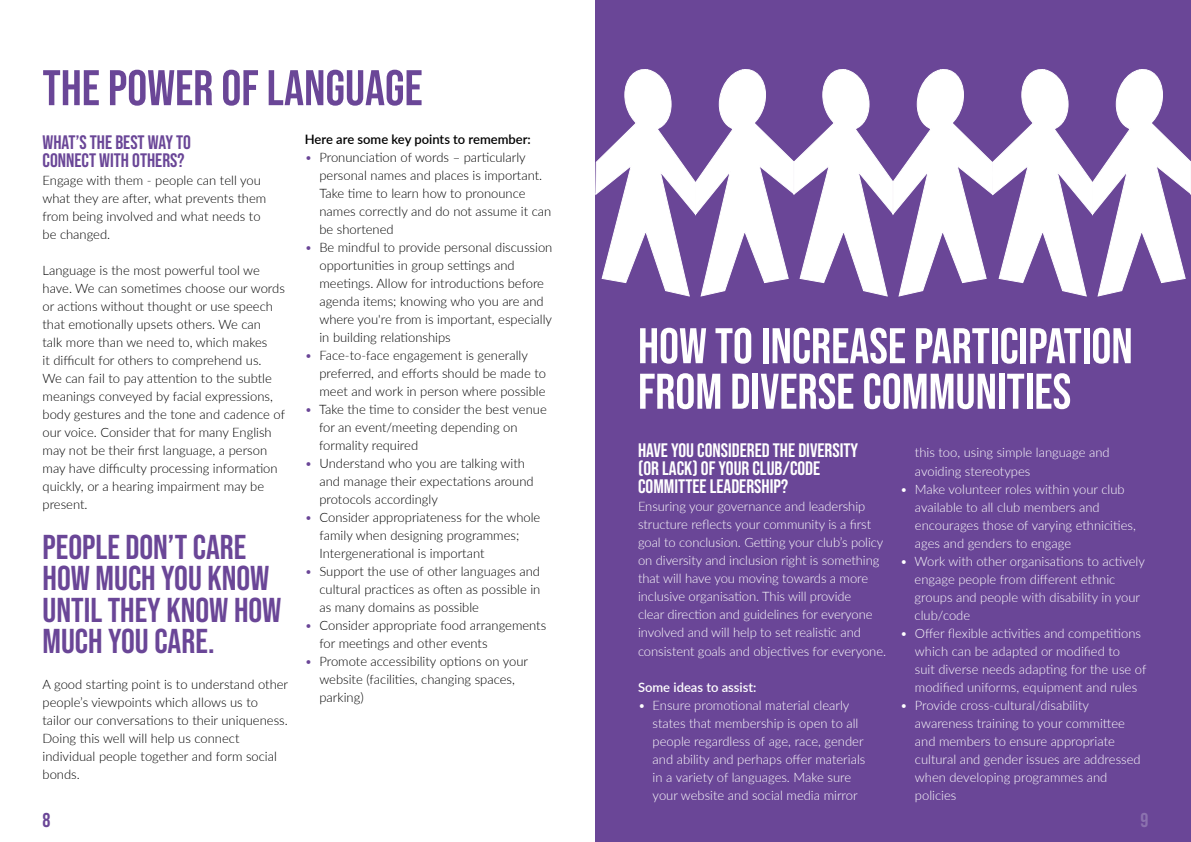
<style>
.page{position:relative;width:1191px;height:842px;background:#fff}
.page>*{position:absolute;margin:0;border:0;box-sizing:border-box;transform-origin:0 0}
.t1{font:50px/45.5px "Bebas Neue";color:#fff}
.t2{font:50px "Bebas Neue";color:#6a4697}
.t3{font:34.5px/31.5px "Bebas Neue";color:#6a4697}
.t4{font:20px "Bebas Neue";color:#6a4697}
.t5{font:20px "Bebas Neue";color:#8c72af}
.t6{font:19.5px/18px "Bebas Neue";color:#fff}
.t7{font:19.5px/18px "Bebas Neue";color:#6a4697}
.t8{font:300 13px/18px "Lato";color:#000}
.t9{font:300 13px/18px "Lato";color:#fff}
.t10{font:600 13px "Lato";color:#000}
.t11{font:600 13px "Lato";color:#fff}
.s1{color:#6a4697}
</style>
<div class="page">
<div style="left:595px;top:0;width:596px;height:842px;background:#6a4697"></div>
<svg style="left:595px;top:69px;width:596px;height:228px"></svg>
<h1 class="t2" style="left:43px;top:60px;width:381px">THE POWER OF LANGUAGE</h1>
<h3 class="t7" style="left:43px;top:133px;width:150px">WHAT’S THE BEST WAY TO<br>CONNECT WITH OTHERS?</h3>
<p class="t8" style="left:43px;top:171px;width:225px">Engage with them - people can tell you what they are after, what prevents them from being involved and what needs to be changed.</p>
<p class="t8" style="left:43px;top:261px;width:244px">Language is the most powerful tool we have. We can sometimes choose our words or actions without thought or use speech that emotionally upsets others. We can<br>talk more than we need to, which makes<br>it difficult for others to comprehend us.<br>We can fail to pay attention to the subtle meanings conveyed by facial expressions, body gestures and the tone and cadence of our voice. Consider that for many English may not be their first language, a person may have difficulty processing information quickly, or a hearing impairment may be present.</p>
<h2 class="t3" style="left:43px;top:531px;width:240px">PEOPLE DON’T CARE<br>HOW MUCH YOU KNOW<br>UNTIL THEY KNOW HOW<br>MUCH YOU CARE.</h2>
<p class="t8" style="left:43px;top:675px;width:247px">A good starting point is to understand other people’s viewpoints which allows us to tailor our conversations to their uniqueness.<br>Doing this well will help us connect individual people together and form social bonds.</p>
<h3 class="t4" style="left:43px;top:809px;width:9px">8</h3>
<p class="t10" style="left:305px;top:130px;width:228px">Here are some key points to remember:</p>
<p class="t8" style="left:319px;top:148px;width:233px;text-indent:-15px"><span class="s1">•</span> Pronunciation of words – particularly personal names and places is important.<br>Take time to learn how to pronounce names correctly and do not assume it can be shortened</p>
<p class="t8" style="left:319px;top:238px;width:234px;text-indent:-15px"><span class="s1">•</span> Be mindful to provide personal discussion opportunities in group settings and meetings. Allow for introductions before agenda items; knowing who you are and where you're from is important, especially in building relationships</p>
<p class="t8" style="left:319px;top:346px;width:228px;text-indent:-15px"><span class="s1">•</span> Face-to-face engagement is generally preferred, and efforts should be made to meet and work in person where possible</p>
<p class="t8" style="left:319px;top:400px;width:229px;text-indent:-14px"><span class="s1">•</span> Take the time to consider the best venue for an event/meeting depending on formality required</p>
<p class="t8" style="left:319px;top:454px;width:216px;text-indent:-15px"><span class="s1">•</span> Understand who you are talking with and manage their expectations around protocols accordingly</p>
<p class="t8" style="left:319px;top:508px;width:222px;text-indent:-15px"><span class="s1">•</span> Consider appropriateness for the whole family when designing programmes;<br>Intergenerational is important</p>
<p class="t8" style="left:319px;top:562px;width:222px;text-align:justify;text-indent:-15px"><span class="s1">•</span> Support the use of other languages and cultural practices as often as possible in as many domains as possible</p>
<p class="t8" style="left:319px;top:616px;width:228px;text-indent:-15px"><span class="s1">•</span> Consider appropriate food arrangements for meetings and other events</p>
<p class="t8" style="left:319px;top:652px;width:210px;text-indent:-15px"><span class="s1">•</span> Promote accessibility options on your website (facilities, changing spaces, parking)</p>
<h1 class="t1" style="left:638px;top:323px;width:496px">HOW TO INCREASE PARTICIPATION<br>FROM DIVERSE COMMUNITIES</h1>
<h3 class="t6" style="left:638px;top:441px;width:222px">HAVE YOU CONSIDERED THE DIVERSITY (OR LACK) OF YOUR CLUB/CODE<br>COMMITTEE LEADERSHIP?</h3>
<p class="t9" style="left:638px;top:497px;width:249px">Ensuring your governance and leadership structure reflects your community is a first goal to conclusion. Getting your club’s policy on diversity and inclusion right is something that will have you moving towards a more inclusive organisation. This will provide<br>clear direction and guidelines for everyone involved and will help to set realistic and consistent goals and objectives for everyone.</p>
<p class="t11" style="left:638px;top:677px;width:120px">Some ideas to assist:</p>
<p class="t9" style="left:652px;top:695px;width:214px;text-indent:-15px">• Ensure promotional material clearly states that membership is open to all people regardless of age, race, gender and ability and perhaps offer materials in a variety of languages. Make sure your website and social media mirror</p>
<p class="t9" style="left:915px;top:443px;width:196px">this too, using simple language and avoiding stereotypes</p>
<p class="t9" style="left:915px;top:479px;width:222px;text-indent:-15px">• Make volunteer roles within your club available to all club members and encourages those of varying ethnicities, ages and genders to engage</p>
<p class="t9" style="left:914px;top:551px;width:232px;text-indent:-14px">• Work with other organisations to actively engage people from different ethnic groups and people with disability in your club/code</p>
<p class="t9" style="left:915px;top:623px;width:233px;text-indent:-15px">• Offer flexible activities and competitions which can be adapted or modified to<br>suit diverse needs adapting for the use of modified uniforms, equipment and rules</p>
<p class="t9" style="left:915px;top:695px;width:227px;text-indent:-15px">• Provide cross-cultural/disability awareness training to your committee and members to ensure appropriate cultural and gender issues are addressed when developing programmes and policies</p>
<h3 class="t5" style="left:1140px;top:809px;width:9px">9</h3>
</div>
